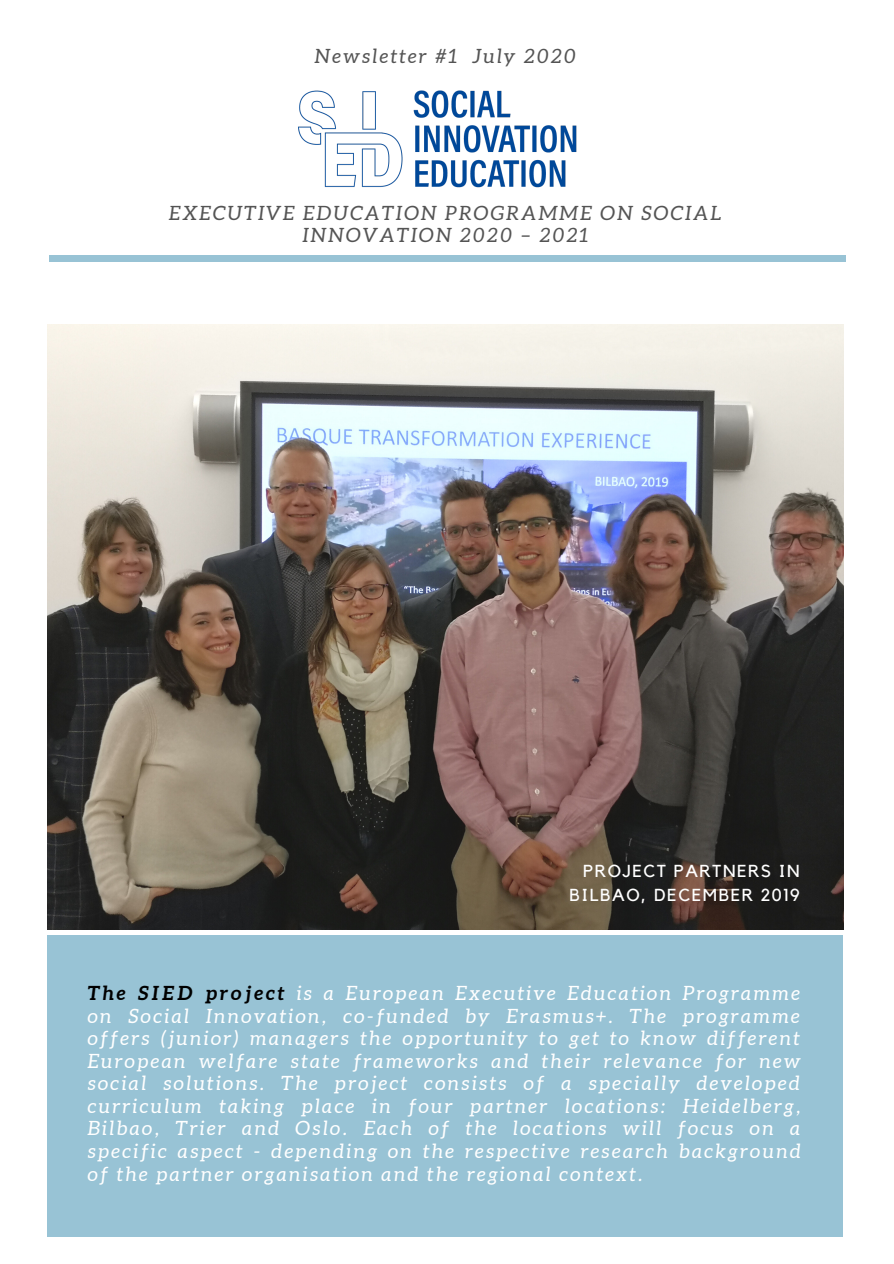
<style>
.page{position:relative;width:894px;height:1264px;background:#fff}
.page>*{position:absolute;margin:0;border:0;box-sizing:border-box;transform-origin:0 0}
.t1{font:italic 19.65px/22.5px "Aleo";letter-spacing:.12em;color:#fff;text-align:justify}
.t2{font:italic 19.65px/22.5px "Aleo";letter-spacing:.12em;color:#545454;text-align:center}
.t3{font:17.25px/23.9px "Kollektif";letter-spacing:.09em;color:#fff;text-align:right}
.s1{font-weight:700;color:#000}
</style>
<div class="page">
<img style="left:48px;top:324px;width:794px;height:605px">
<div style="left:48px;top:934px;width:794px;height:302px;background:#98c3d5"></div>
<div style="left:49px;top:255px;width:796px;height:6px;background:#98c3d5"></div>
<img style="left:298px;top:90px;width:279px;height:98px">
<p class="t2" style="left:315px;top:45px;width:262px">Newsletter #1 July 2020</p>
<p class="t2" style="left:169px;top:201px;width:553px">EXECUTIVE EDUCATION PROGRAMME ON SOCIAL<br>INNOVATION 2020 – 2021</p>
<p class="t3" style="left:569px;top:859px;width:232px">PROJECT PARTNERS IN<br>BILBAO, DECEMBER 2019</p>
<p class="t1" style="left:88px;top:982px;width:714px"><span class="s1">The SIED project</span> is a European Executive Education Programme on Social Innovation, co-funded by Erasmus+. The programme offers (junior) managers the opportunity to get to know different European welfare state frameworks and their relevance for new social solutions. The project consists of a specially developed curriculum taking place in four partner locations: Heidelberg, Bilbao, Trier and Oslo. Each of the locations will focus on a specific aspect - depending on the respective research background of the partner organisation and the regional context.</p>
</div>
